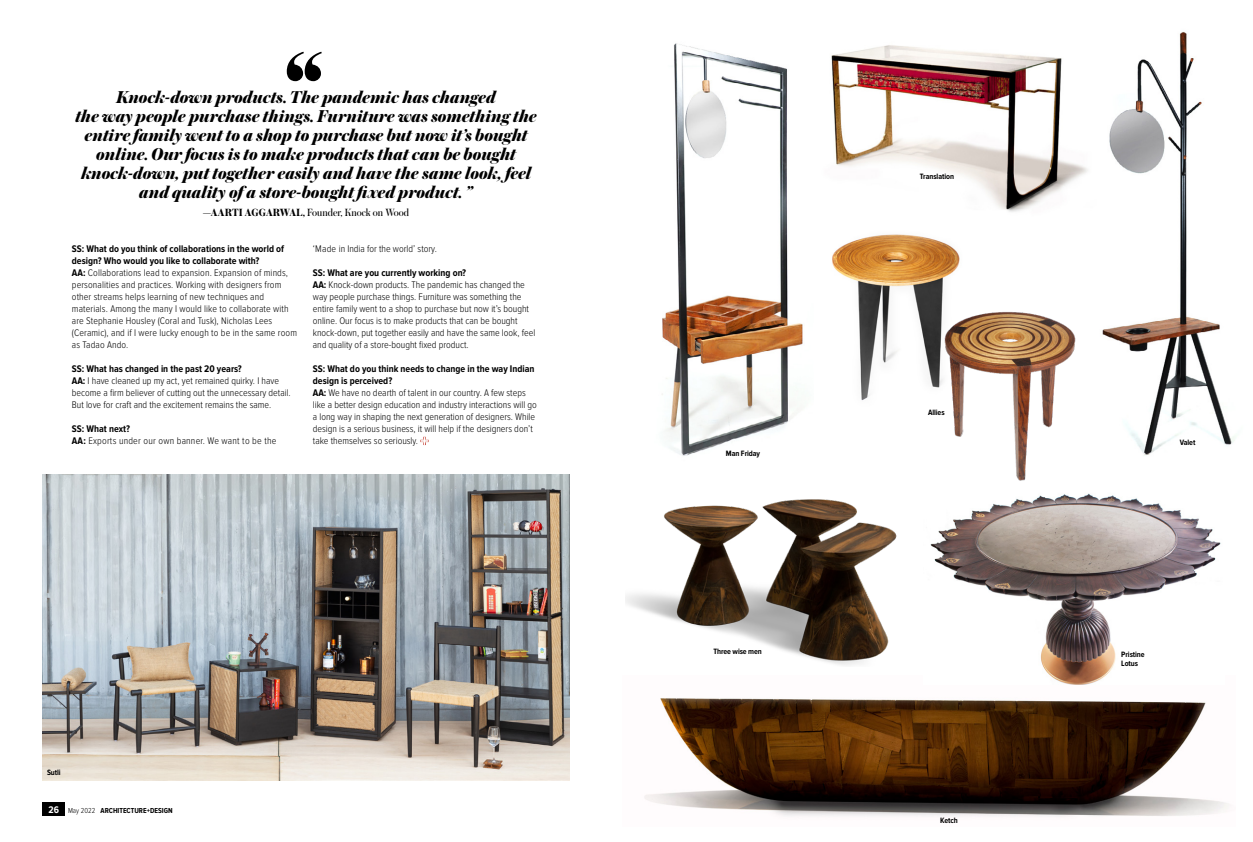
<style>
.page{position:relative;width:1253px;height:842px;background:#fff}
.page>*{position:absolute;margin:0;border:0;box-sizing:border-box;transform-origin:0 0}
.t1{font:italic 800 18px/19px "Austin";color:#000;text-align:center}
.t2{font:11px "Austin";color:#000}
.t3{font:300 10px/12px "Proxima Nova Cond";color:#000}
.t4{font:300 10px/12px "Proxima Nova Cond";letter-spacing:.02em;color:#000}
.t5{font:700 8px/9px "Proxima Nova Cond";letter-spacing:-.01em;color:#000}
.t6{font:700 7.5px "Proxima Nova Cond";color:#000}
.s1{font-weight:700}
.s2{font-family:"Proxima Nova A Cond";font-size:10px;color:#fff}
.s3{font-weight:300}
</style>
<div class="page">
<div style="left:43px;top:803px;width:22px;height:13px;background:#000"></div>
<img style="left:644px;top:698px;width:585px;height:119px">
<img style="left:933px;top:493px;width:288px;height:192px">
<svg style="left:420px;top:437px;width:9px;height:8px"></svg>
<svg style="left:287px;top:52px;width:35px;height:29px"></svg>
<img style="left:832px;top:234px;width:128px;height:167px">
<img style="left:43px;top:475px;width:527px;height:306px">
<img style="left:1102px;top:32px;width:134px;height:424px">
<img style="left:662px;top:43px;width:141px;height:413px">
<img style="left:626px;top:499px;width:307px;height:167px">
<img style="left:831px;top:45px;width:257px;height:167px">
<img style="left:940px;top:303px;width:136px;height:178px">
<p class="t1" style="left:75px;top:86px;width:463px">Knock-down products. The pandemic has changed<br>the way people purchase things. Furniture was something the entire family went to a shop to purchase but now it’s bought online. Our focus is to make products that can be bought knock-down, put together easily and have the same look, feel and quality of a store-bought fixed product. ”</p>
<p class="t2" style="left:203px;top:205px;width:208px"><span class="s1">—AARTI AGGARWAL,</span> Founder, Knock on Wood</p>
<p class="t3" style="left:72px;top:243px;width:227px"><span class="s1">SS: What do you think of collaborations in the world of design? Who would you like to collaborate with?<br>AA:</span> Collaborations lead to expansion. Expansion of minds, personalities and practices. Working with designers from other streams helps learning of new techniques and materials. Among the many I would like to collaborate with are Stephanie Housley (Coral and Tusk), Nicholas Lees (Ceramic), and if I were lucky enough to be in the same room as Tadao Ando.</p>
<p class="t3" style="left:72px;top:363px;width:220px"><span class="s1">SS: What has changed in the past 20 years?<br>AA:</span> I have cleaned up my act, yet remained quirky. I have become a firm believer of cutting out the unnecessary detail.<br>But love for craft and the excitement remains the same.</p>
<p class="t4" style="left:72px;top:423px;width:206px"><span class="s1">SS: What next?<br>AA:</span> Exports under our own banner. We want to be the</p>
<p class="t3" style="left:313px;top:243px;width:126px">‘Made in India for the world’ story.</p>
<p class="t3" style="left:313px;top:267px;width:224px"><span class="s1">SS: What are you currently working on?<br>AA:</span> Knock-down products. The pandemic has changed the way people purchase things. Furniture was something the entire family went to a shop to purchase but now it’s bought online. Our focus is to make products that can be bought knock-down, put together easily and have the same look, feel and quality of a store-bought fixed product.</p>
<p class="t3" style="left:313px;top:363px;width:225px"><span class="s1">SS: What do you think needs to change in the way Indian design is perceived?<br>AA:</span> We have no dearth of talent in our country. A few steps like a better design education and industry interactions will go a long way in shaping the next generation of designers. While design is a serious business, it will help if the designers don’t take themselves so seriously.</p>
<p class="t5" style="left:47px;top:768px;width:15px">Sutli</p>
<p class="t6" style="left:49px;top:806px;width:126px"><span class="s2">26</span> <span class="s3">May 2022</span> ARCHITECTURE+DESIGN</p>
<p class="t5" style="left:726px;top:449px;width:36px">Man Friday</p>
<p class="t5" style="left:713px;top:647px;width:50px">Three wise men</p>
<p class="t5" style="left:920px;top:172px;width:36px">Translation</p>
<p class="t5" style="left:928px;top:408px;width:18px">Allies</p>
<p class="t5" style="left:940px;top:816px;width:19px">Ketch</p>
<p class="t5" style="left:1180px;top:438px;width:17px">Valet</p>
<p class="t5" style="left:1121px;top:650px;width:25px">Pristine<br>Lotus</p>
</div>
